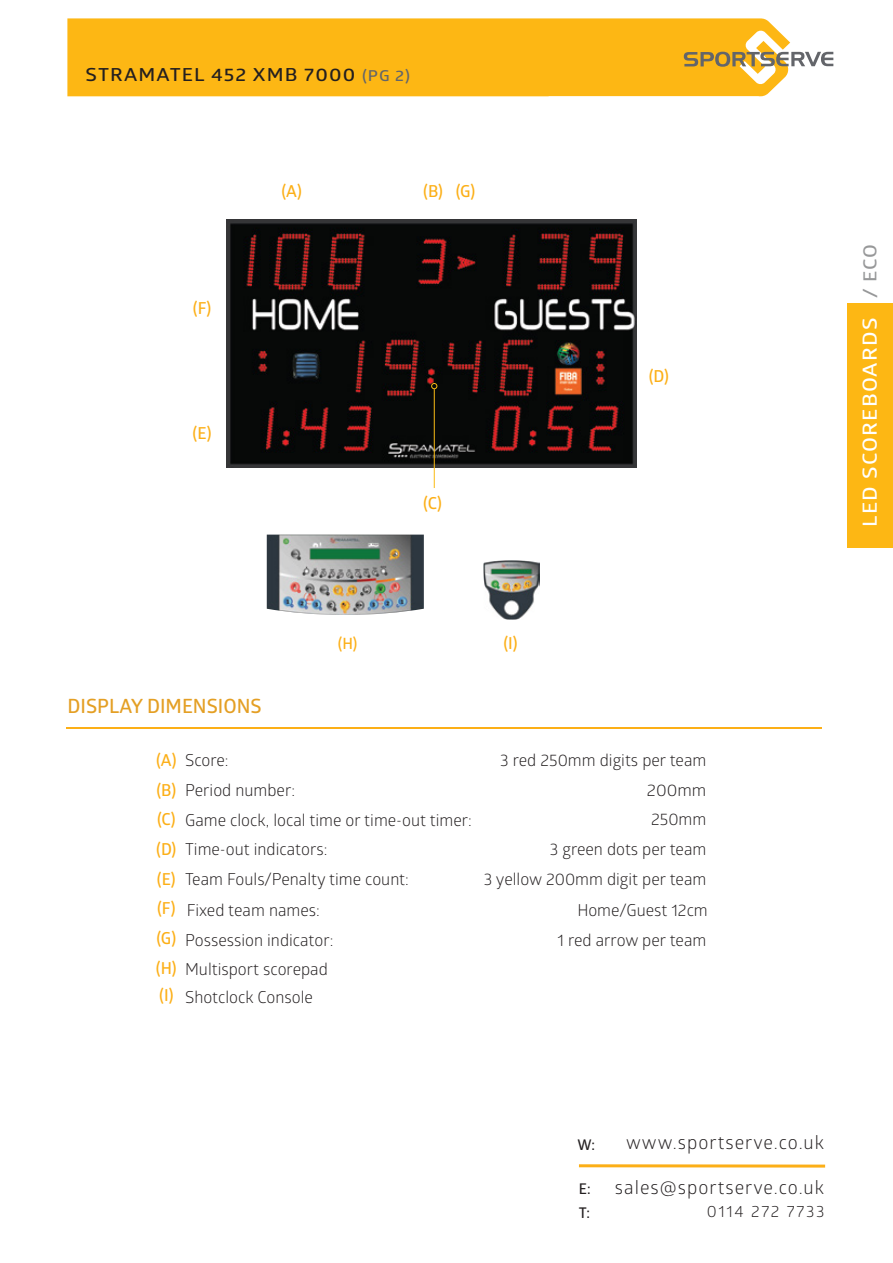
<style>
.page{position:relative;width:893px;height:1263px;background:#fff}
.page>*{position:absolute;margin:0;border:0;box-sizing:border-box;transform-origin:0 0}
.t1{font:600 19.65px "Glober";color:#e49f24}
.t2{font:600 19.5px "Glober";letter-spacing:.055em;color:#fff;scale:1.13 1}
.t3{font:18.6px "Glober";letter-spacing:.055em;color:#231f20}
.t4{font:600 18px "Glober";letter-spacing:.055em;color:#231f20;scale:1.13 1}
.t5{font:16.5px/27.6px "Glober";color:#231f20}
.t6{font:600 16.5px/29.7px "Glober";color:#fcaf17;text-align:justify}
.t7{font:16.5px "Glober";color:#231f20;scale:1.04 1}
.t8{font:16.05px "Glober";letter-spacing:.105em;color:#231f20}
.t9{font:600 15.6px "Glober";color:#fcaf17}
.t10{font:600 14.7px/24.3px "Glober";color:#231f20}
.s1{font-size:15px;color:#63656a}
.s2{font-size:18px;color:#979899}
</style>
<div class="page">
<div style="left:67px;top:18px;width:723px;height:79px;background:#fdb714"></div>
<svg style="left:684px;top:52px;width:149px;height:15px"></svg>
<div style="left:847px;top:303px;width:46px;height:245px;background:#fdb714"></div>
<hr style="left:579px;top:1164px;width:246px;height:3px;background:#fcaf17">
<hr style="left:66px;top:727px;width:756px;height:2px;background:#fcaf17">
<img style="left:227px;top:220px;width:409px;height:247px">
<hr style="left:434px;top:389px;width:1px;height:99px;background:#fabc15">
<svg style="left:431px;top:383px;width:6px;height:6px"></svg>
<img style="left:267px;top:535px;width:157px;height:80px">
<img style="left:483px;top:560px;width:57px;height:60px">
<p class="t4" style="left:85px;top:62px;width:289px">STRAMATEL 452 XMB 7000 <span class="s1">(PG 2)</span></p>
<p class="t6" style="left:281px;top:176px;width:22px">(A)</p>
<p class="t6" style="left:423px;top:176px;width:21px">(B)</p>
<p class="t6" style="left:456px;top:176px;width:21px">(G)</p>
<p class="t6" style="left:193px;top:293px;width:20px">(F)</p>
<p class="t6" style="left:193px;top:418px;width:20px">(E)</p>
<p class="t6" style="left:423px;top:488px;width:20px">(C)</p>
<p class="t1" style="left:68px;top:692px;width:196px">DISPLAY DIMENSIONS</p>
<p class="t9" style="left:338px;top:632px;width:21px">(H)</p>
<p class="t6" style="left:503px;top:628px;width:16px">(I)</p>
<p class="t6" style="left:649px;top:361px;width:22px">(D)</p>
<p class="t6" style="left:156px;top:745px;width:22px">(A) (B) (C) (D) (E) (F) (G) (H)</p>
<p class="t6" style="left:159px;top:979px;width:16px">(I)</p>
<p class="t5" style="left:185px;top:746px;width:45px">Score:</p>
<p class="t5" style="left:500px;top:746px;width:208px">3 red 250mm digits per team</p>
<p class="t5" style="left:185px;top:775px;width:111px">Period number:</p>
<p class="t7" style="left:647px;top:778px;width:59px">200mm</p>
<p class="t5" style="left:185px;top:805px;width:288px">Game clock, local time or time-out timer:</p>
<p class="t5" style="left:651px;top:805px;width:57px">250mm</p>
<p class="t5" style="left:185px;top:835px;width:144px">Time-out indicators:</p>
<p class="t5" style="left:550px;top:835px;width:158px">3 green dots per team</p>
<p class="t5" style="left:185px;top:864px;width:225px">Team Fouls/Penalty time count:</p>
<p class="t5" style="left:484px;top:864px;width:224px">3 yellow 200mm digit per team</p>
<p class="t5" style="left:187px;top:895px;width:135px">Fixed team names:</p>
<p class="t5" style="left:577px;top:895px;width:132px">Home/Guest 12cm</p>
<p class="t5" style="left:185px;top:925px;width:150px">Possession indicator:</p>
<p class="t5" style="left:557px;top:925px;width:150px">1 red arrow per team</p>
<p class="t5" style="left:185px;top:955px;width:144px">Multisport scorepad<br>Shotclock Console</p>
<p class="t2" style="left:856px;top:527px;width:252px;rotate:-90deg">LED SCOREBOARDS <span class="s2">/ ECO</span></p>
<p class="t10" style="left:577px;top:1132px;width:19px">W:</p>
<p class="t3" style="left:626px;top:1130px;width:199px">www.sportserve.co.uk</p>
<p class="t10" style="left:579px;top:1176px;width:13px">E:<br>T:</p>
<p class="t3" style="left:615px;top:1174px;width:211px">sales@sportserve.co.uk</p>
<p class="t8" style="left:707px;top:1200px;width:119px">0114 272 7733</p>
</div>
